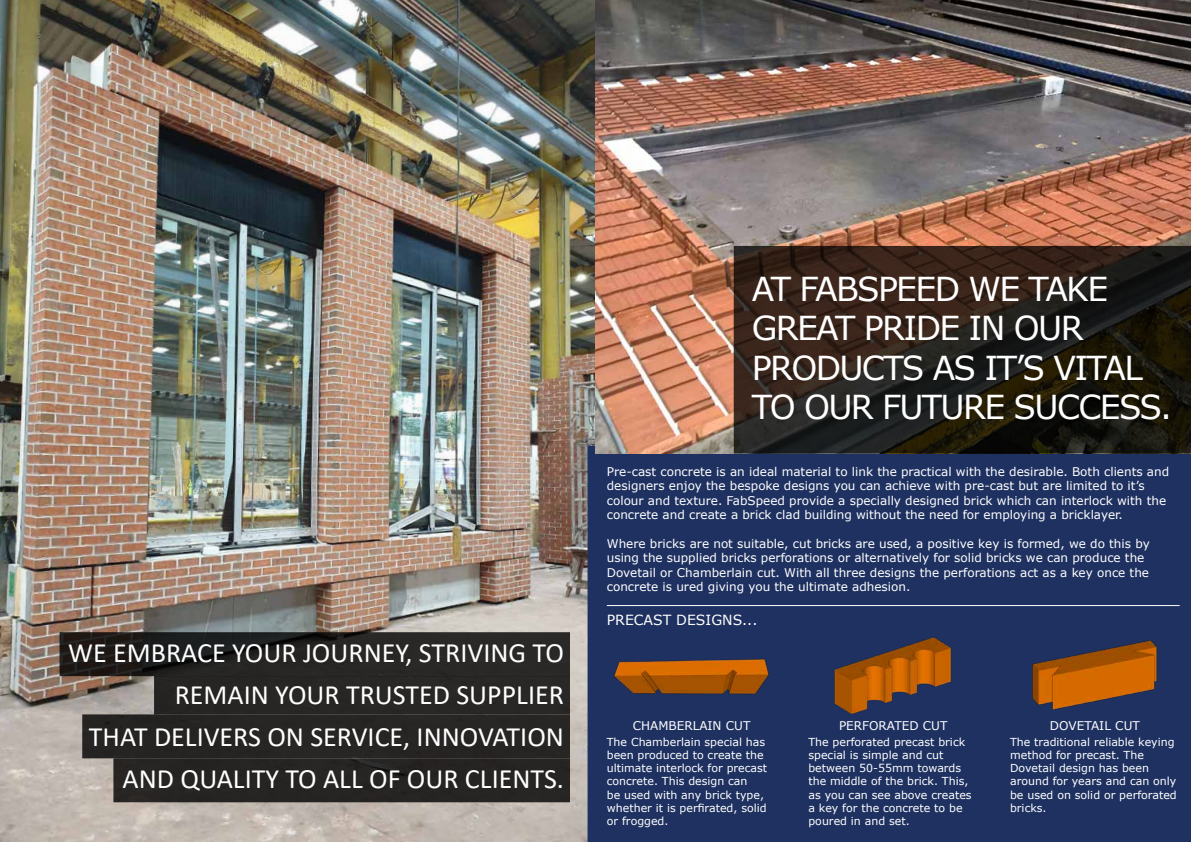
<style>
.page{position:relative;width:1191px;height:842px;background:#fff}
.page>*{position:absolute;margin:0;border:0;box-sizing:border-box;transform-origin:0 0}
.t1{font:33px/39.6px "Verdana";letter-spacing:-.05em;color:#fff}
.t2{font:28px/42px "Calibri";color:#fff;text-align:right}
.t3{font:14px "Verdana";color:#fff}
.t4{font:12px/14.4px "Verdana";color:#fff}
.t5{font:11px/13.2px "Verdana";color:#fff}
</style>
<div class="page">
<img style="left:0;top:0;width:595px;height:842px">
<svg style="left:62px;top:634px;width:506px;height:40px;background:#232220"></svg>
<div style="left:60px;top:632px;width:510px;height:44px;border:1px solid #000"></div>
<div style="left:155px;top:677px;width:414px;height:37px;background:#282725"></div>
<div style="left:154px;top:676px;width:416px;height:38px;border:1px solid #000"></div>
<div style="left:83px;top:715px;width:486px;height:43px;background:#272524"></div>
<div style="left:82px;top:714px;width:488px;height:44px;border:1px solid #000"></div>
<div style="left:114px;top:759px;width:455px;height:43px;background:#262523"></div>
<div style="left:113px;top:758px;width:457px;height:44px;border:1px solid #000"></div>
<div style="left:587px;top:446px;width:604px;height:396px;background:#1e3160"></div>
<img style="left:595px;top:0;width:596px;height:454px">
<svg style="left:733px;top:246px;width:458px;height:208px;background:#261e16"></svg>
<img style="left:607px;top:633px;width:169px;height:84px">
<img style="left:1022px;top:633px;width:149px;height:84px">
<img style="left:819px;top:633px;width:147px;height:84px">
<hr style="left:607px;top:605px;width:572px;height:1px;background:#fff">
<h2 class="t2" style="left:68px;top:631px;width:497px">WE EMBRACE YOUR JOURNEY, STRIVING TO REMAIN YOUR TRUSTED SUPPLIER<br>THAT DELIVERS ON SERVICE, INNOVATION AND QUALITY TO ALL OF OUR CLIENTS.</h2>
<h1 class="t1" style="left:752px;top:268px;width:422px">AT FABSPEED WE TAKE<br>GREAT PRIDE IN OUR<br>PRODUCTS AS IT’S VITAL<br>TO OUR FUTURE SUCCESS.</h1>
<p class="t4" style="left:607px;top:464px;width:564px">Pre-cast concrete is an ideal material to link the practical with the desirable. Both clients and designers enjoy the bespoke designs you can achieve with pre-cast but are limited to it’s colour and texture. FabSpeed provide a specially designed brick which can interlock with the concrete and create a brick clad building without the need for employing a bricklayer.</p>
<p class="t4" style="left:607px;top:536px;width:544px">Where bricks are not suitable, cut bricks are used, a positive key is formed, we do this by using the supplied bricks perforations or alternatively for solid bricks we can produce the Dovetail or Chamberlain cut. With all three designs the perforations act as a key once the concrete is ured giving you the ultimate adhesion.</p>
<p class="t3" style="left:607px;top:610px;width:152px">PRECAST DESIGNS...</p>
<p class="t4" style="left:633px;top:718px;width:119px">CHAMBERLAIN CUT</p>
<p class="t4" style="left:839px;top:718px;width:110px">PERFORATED CUT</p>
<p class="t4" style="left:1050px;top:718px;width:91px">DOVETAIL CUT</p>
<p class="t5" style="left:607px;top:735px;width:162px">The Chamberlain special has been produced to create the ultimate interlock for precast concrete. This design can<br>be used with any brick type, whether it is perfirated, solid or frogged.</p>
<p class="t5" style="left:808px;top:735px;width:165px">The perforated precast brick special is simple and cut between 50-55mm towards the middle of the brick. This, as you can see above creates a key for the concrete to be poured in and set.</p>
<p class="t5" style="left:1010px;top:735px;width:168px">The traditional reliable keying method for precast. The<br>Dovetail design has been around for years and can only be used on solid or perforated bricks.</p>
</div>
